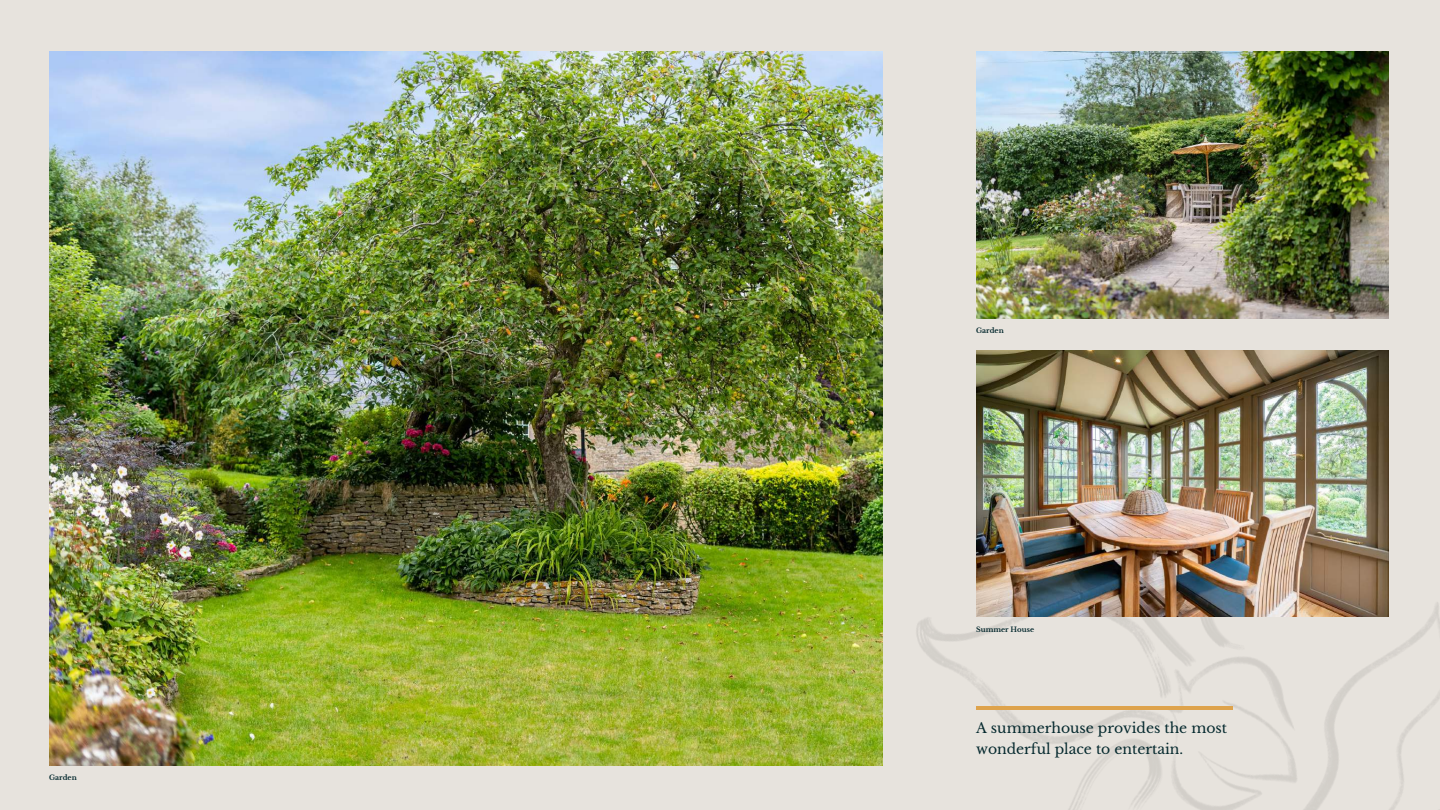
<style>
.page{position:relative;width:1440px;height:810px;background:#e7e3dd}
.page>*{position:absolute;margin:0;border:0;box-sizing:border-box;transform-origin:0 0}
.t1{font:52px "Open Sans";color:#dea34c}
.t2{font:14px/21px "Libre Baskerville";color:#05292e}
.t3{font:700 7px "Libre Baskerville";color:#05292e}
</style>
<div class="page">
<img style="left:882px;top:280px;width:558px;height:530px">
<img style="left:976px;top:52px;width:413px;height:266px">
<img style="left:49px;top:52px;width:833px;height:714px">
<img style="left:976px;top:351px;width:413px;height:266px">
<p class="t3" style="left:49px;top:774px;width:29px">Garden</p>
<p class="t3" style="left:976px;top:327px;width:29px">Garden</p>
<p class="t3" style="left:976px;top:626px;width:60px">Summer House</p>
<h1 class="t1" style="left:976px;top:646px;width:258px">___________</h1>
<p class="t2" style="left:976px;top:718px;width:253px">A summerhouse provides the most wonderful place to entertain.</p>
</div>
